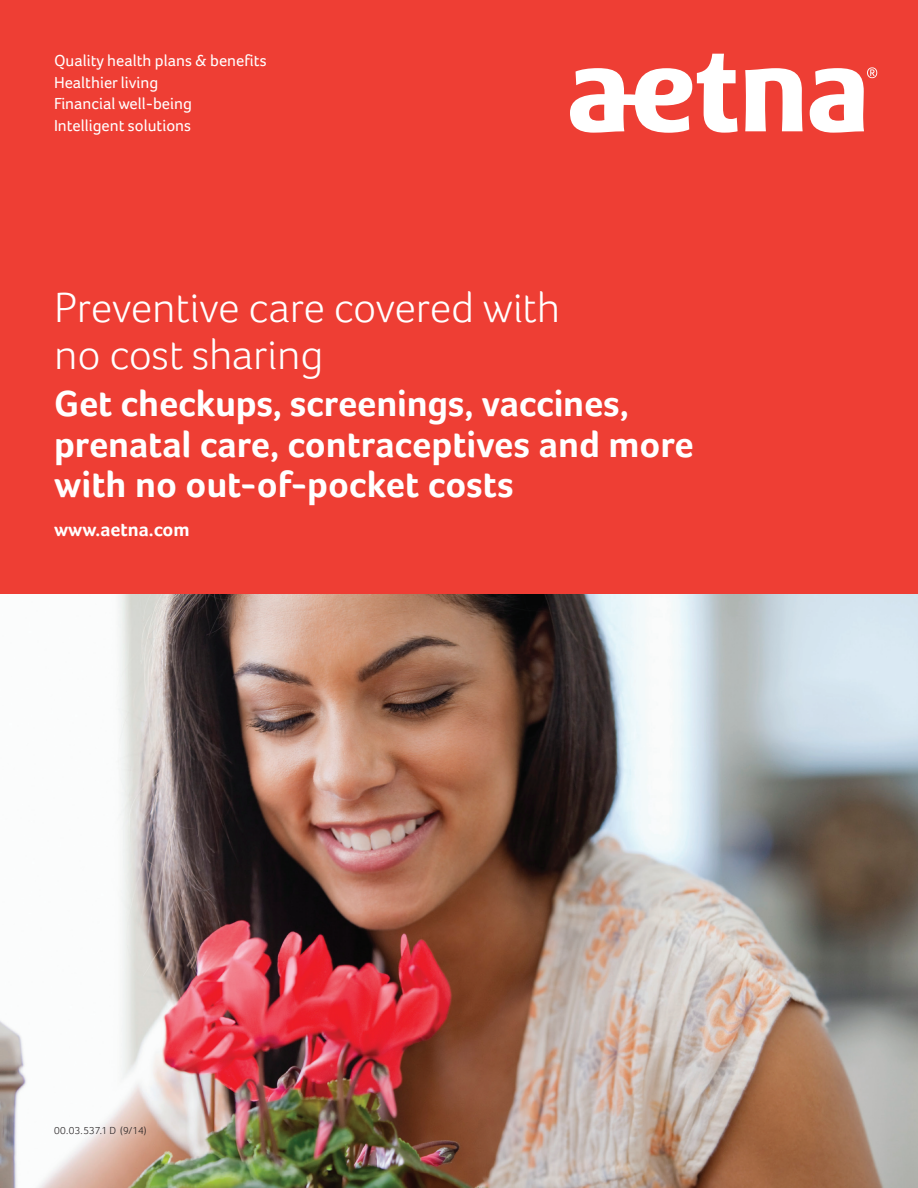
<style>
.page{position:relative;width:918px;height:1188px;background:#fff}
.page>*{position:absolute;margin:0;border:0;box-sizing:border-box;transform-origin:0 0}
.t1{font:300 43.5px/46.5px "Foco";letter-spacing:-.005em;color:#fff}
.t2{font:700 37.5px/40.5px "Foco";letter-spacing:-.005em;color:#fff}
.t3{font:700 19.5px "Foco";color:#fff}
.t4{font:16.5px/21.8px "Foco";color:#fff}
.t5{font:300 10.5px "Foco";letter-spacing:.02em;color:#231f20}
</style>
<div class="page">
<img style="left:0;top:594px;width:918px;height:594px">
<div style="left:0;top:0;width:918px;height:594px;background:#ee3e34"></div>
<svg style="left:570px;top:54px;width:307px;height:79px"></svg>
<p class="t4" style="left:54px;top:49px;width:214px">Quality health plans &amp; benefits<br>Healthier living<br>Financial well-being<br>Intelligent solutions</p>
<p class="t1" style="left:54px;top:284px;width:508px">Preventive care covered with no cost sharing</p>
<p class="t2" style="left:54px;top:383px;width:641px">Get checkups, screenings, vaccines, prenatal care, contraceptives and more with no out-of-pocket costs</p>
<p class="t3" style="left:54px;top:518px;width:137px">www.aetna.com</p>
<p class="t5" style="left:54px;top:1124px;width:94px">00.03.537.1 D (9/14)</p>
</div>
